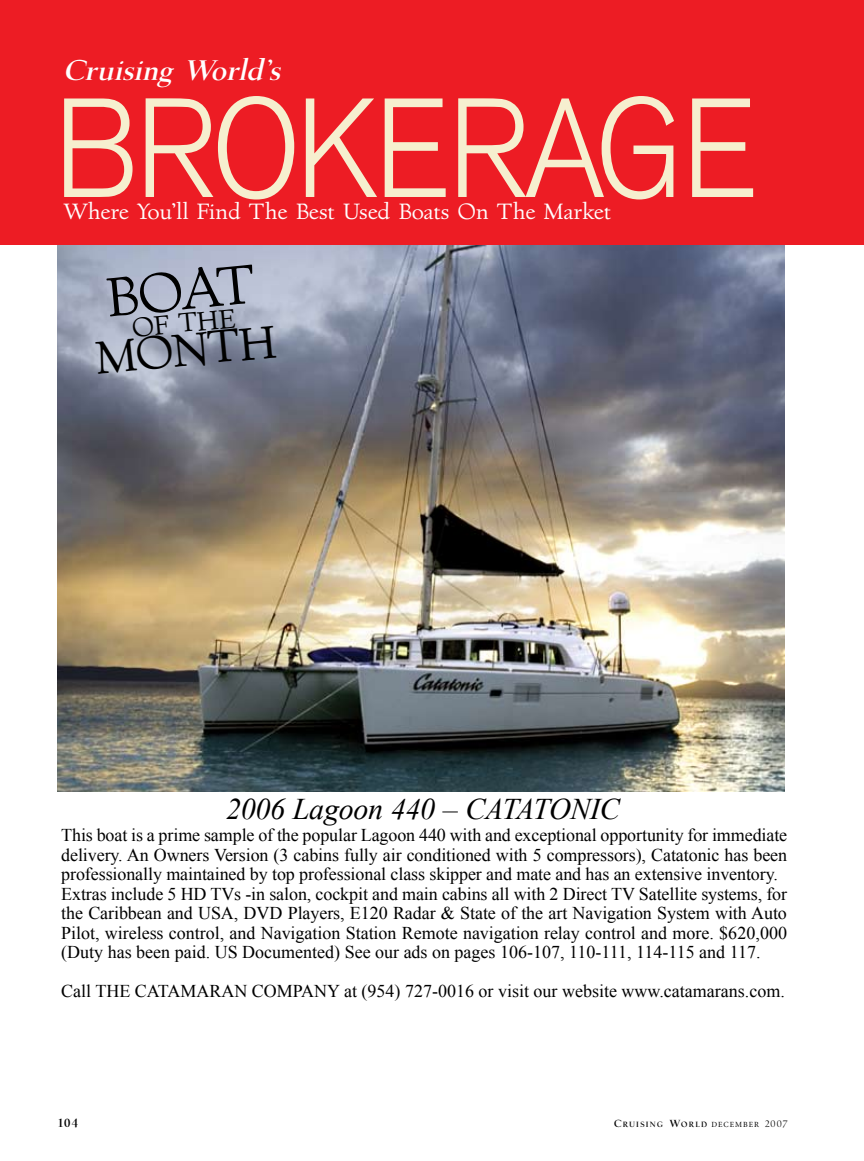
<style>
.page{position:relative;width:864px;height:1161px;background:#fff}
.page>*{position:absolute;margin:0;border:0;box-sizing:border-box;transform-origin:0 0}
.t1{font:300 139.5px "Akzidenz Grotesk BE";letter-spacing:-.04em;color:#f6efcf;scale:.9 1}
.t2{font:52.05px "Village";color:#000}
.t3{font:43.65px "Village";color:#000}
.t4{font:italic 30px "Times New Roman";letter-spacing:-.01em;color:#000}
.t5{font:italic 27px "Village Bold Titling";color:#fff}
.t6{font:25.35px "Village";color:#000}
.t7{font:21px "Village";letter-spacing:.01em;color:#fff}
.t8{font:18px/19.5px "Times New Roman";letter-spacing:-.005em;color:#000}
.t9{font:11.25px "Village Bold Titling";color:#000}
.t10{font:7.35px "Village Bold Titling";letter-spacing:.175em;color:#000}
.s1{font-size:9.75px}
.s2{font-family:"Minion";font-size:7.8px}
.s3{font-family:"Village Roman Smallcaps Titling";font-size:9px}
</style>
<div class="page">
<img style="left:57px;top:245px;width:728px;height:547px">
<div style="left:0;top:0;width:864px;height:245px;background:#ed1c24"></div>
<h3 class="t5" style="left:64px;top:53px;width:225px">Cruising World’s</h3>
<h1 class="t1" style="left:54px;top:70px;width:784px">BROKERAGE</h1>
<p class="t7" style="left:63px;top:199px;width:549px">Where You’ll Find The Best Used Boats On The Market</p>
<h2 class="t2" style="left:104px;top:266px;width:150px;rotate:-5deg">Boat</h2>
<h3 class="t6" style="left:131px;top:312px;width:105px;rotate:-5deg">of the</h3>
<h3 class="t3" style="left:94px;top:331px;width:183px;rotate:-5deg">Month</h3>
<h3 class="t4" style="left:226px;top:792px;width:395px">2006 Lagoon 440 – CATATONIC</h3>
<p class="t8" style="left:61px;top:825px;width:728px">This boat is a prime sample of the popular Lagoon 440 with and exceptional opportunity for immediate delivery. An Owners Version (3 cabins fully air conditioned with 5 compressors), Catatonic has been professionally maintained by top professional class skipper and mate and has an extensive inventory.<br>Extras include 5 HD TVs -in salon, cockpit and main cabins all with 2 Direct TV Satellite systems, for the Caribbean and USA, DVD Players, E120 Radar &amp; State of the art Navigation System with Auto Pilot, wireless control, and Navigation Station Remote navigation relay control and more. $620,000 (Duty has been paid. US Documented) See our ads on pages 106-107, 110-111, 114-115 and 117.</p>
<p class="t8" style="left:61px;top:981px;width:725px">Call THE CATAMARAN COMPANY at (954) 727-0016 or visit our website www.catamarans.com.</p>
<p class="t9" style="left:58px;top:1116px;width:21px">104</p>
<p class="t10" style="left:614px;top:1120px;width:175px"><span class="s1">C</span>RUISING <span class="s1">W</span>ORLD <span class="s2">DECEMBER</span> <span class="s3">2007</span></p>
</div>
